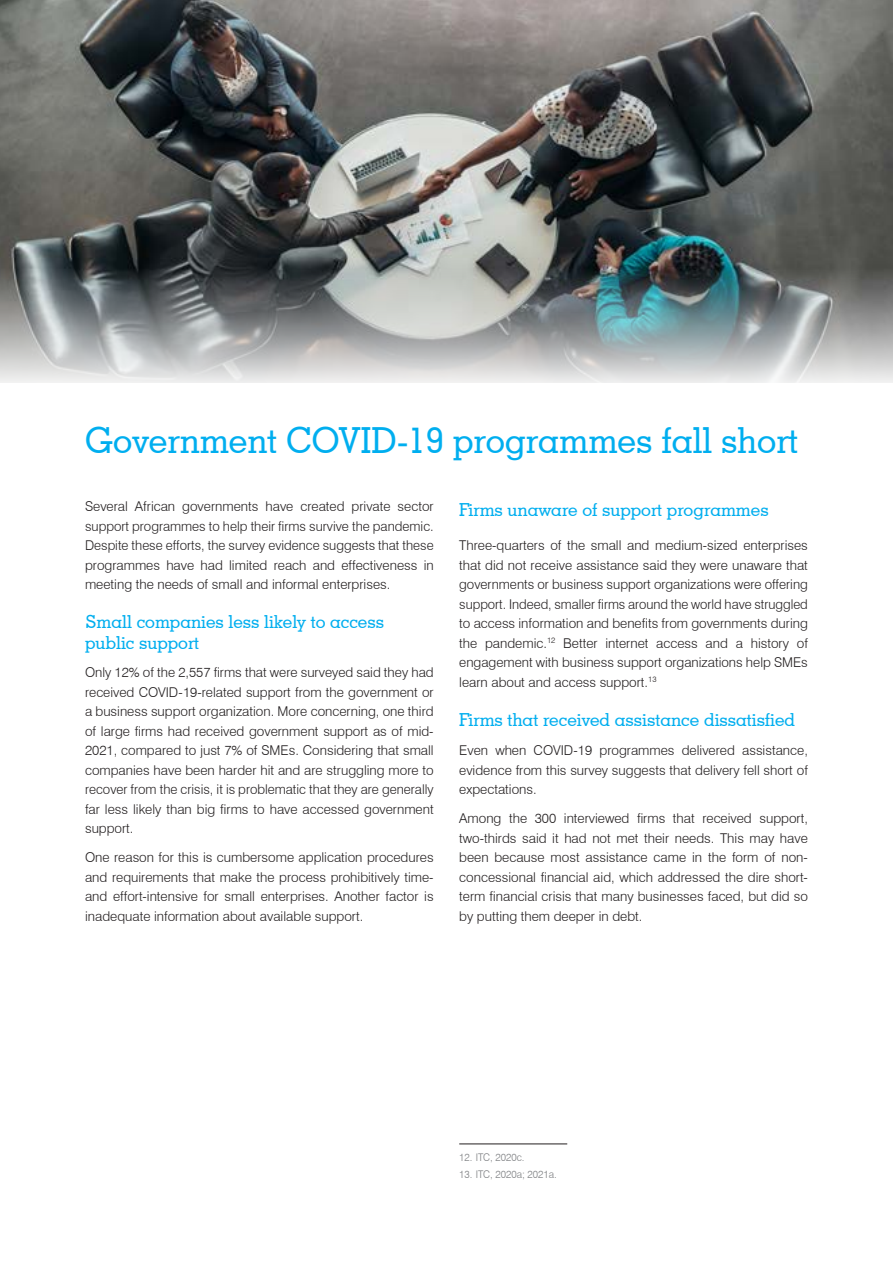
<style>
.page{position:relative;width:893px;height:1263px;background:#fff}
.page>*{position:absolute;margin:0;border:0;box-sizing:border-box;transform-origin:0 0}
.t1{font:500 36px "Geometric Slab 703 BT";color:#00aeef;scale:.95 1}
.h2_cyan_c1{font:500 18px/21px "Geometric Slab 703 BT";color:#00aeef}
.text{font:300 13.5px/19.5px "Swiss 721 BT";color:#231f20;text-align:justify}
.footnotes{font:300 10.5px "Swiss 721 BT";color:#7a7c7f;scale:.95 1}
</style>
<div class="page">
<hr style="left:459px;top:1144px;width:108px;height:1px;background:#231f20">
<img style="left:0;top:0;width:893px;height:383px">
<h1 class="t1" style="left:85px;top:418px;width:752px">Government COVID-19 programmes fall short</h1>
<p class="text" style="left:85px;top:497px;width:350px">Several African governments have created private sector support programmes to help their firms survive the pandemic.<br>Despite these efforts, the survey evidence suggests that these programmes have had limited reach and effectiveness in meeting the needs of small and informal enterprises.</p>
<p class="h2_cyan_c1" style="left:85px;top:611px;width:301px">Small companies less likely to access public support</p>
<p class="text" style="left:85px;top:662px;width:350px">Only 12% of the 2,557 firms that were surveyed said they had received COVID-19-related support from the government or a business support organization. More concerning, one third of large firms had received government support as of mid-2021, compared to just 7% of SMEs. Considering that small companies have been harder hit and are struggling more to recover from the crisis, it is problematic that they are generally far less likely than big firms to have accessed government support.</p>
<p class="text" style="left:85px;top:848px;width:350px">One reason for this is cumbersome application procedures and requirements that make the process prohibitively time&shy;and effort-intensive for small enterprises. Another factor is inadequate information about available support.</p>
<p class="h2_cyan_c1" style="left:459px;top:499px;width:311px">Firms unaware of support programmes</p>
<p class="text" style="left:459px;top:536px;width:350px">Three-quarters of the small and medium-sized enterprises that did not receive assistance said they were unaware that governments or business support organizations were offering support. Indeed, smaller firms around the world have struggled to access information and benefits from governments during the pandemic.<sup>12</sup> Better internet access and a history of engagement with business support organizations help SMEs learn about and access support.<sup>13</sup></p>
<p class="h2_cyan_c1" style="left:459px;top:709px;width:338px">Firms that received assistance dissatisfied</p>
<p class="text" style="left:459px;top:740px;width:350px">Even when COVID-19 programmes delivered assistance, evidence from this survey suggests that delivery fell short of expectations.</p>
<p class="text" style="left:459px;top:809px;width:350px">Among the 300 interviewed firms that received support, two-thirds said it had not met their needs. This may have been because most assistance came in the form of non&shy;concessional financial aid, which addressed the dire short&shy;term financial crisis that many businesses faced, but did so by putting them deeper in debt.</p>
<p class="footnotes" style="left:459px;top:1151px;width:70px">12. ITC, 2020c.</p>
<p class="footnotes" style="left:459px;top:1168px;width:104px">13. ITC, 2020a; 2021a.</p>
</div>
